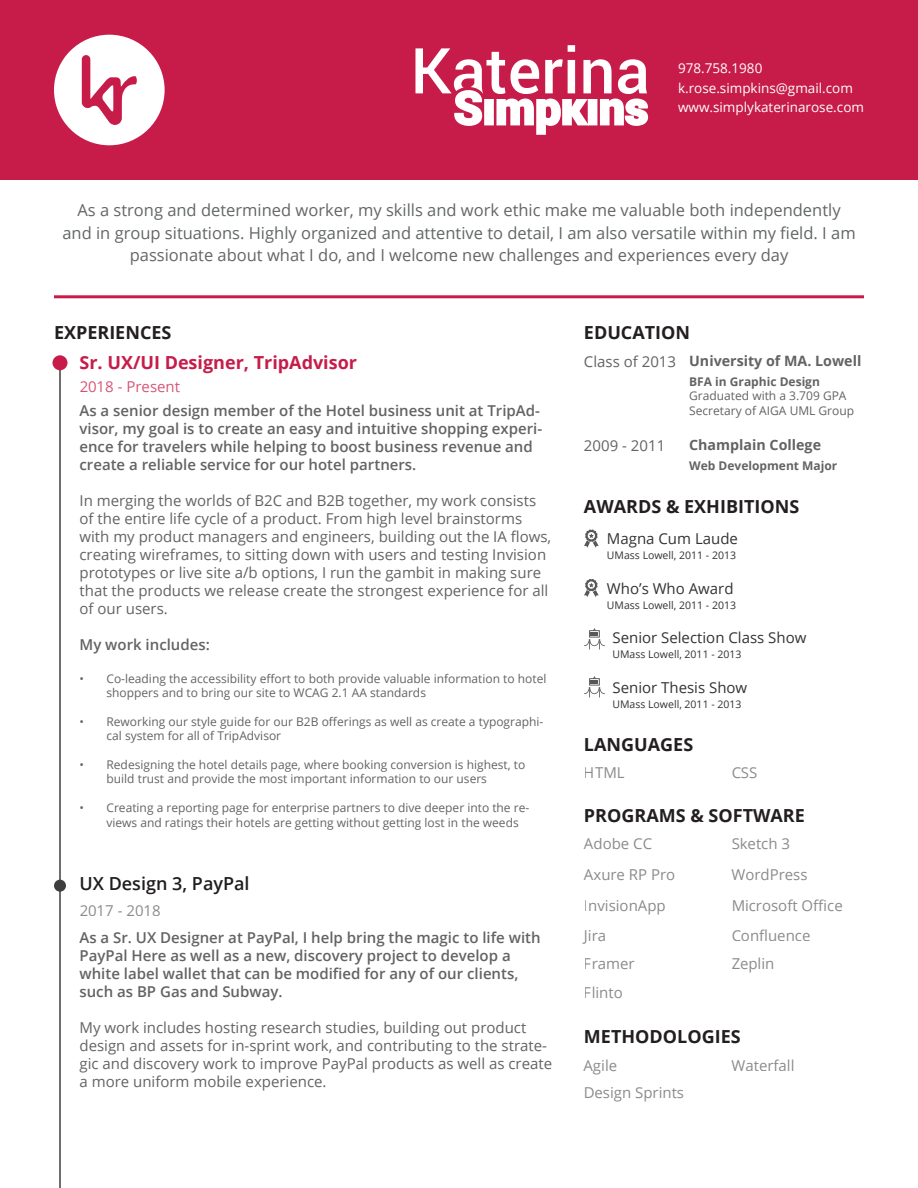
<style>
.page{position:relative;width:918px;height:1188px;background:#fff}
.page>*{position:absolute;margin:0;border:0;box-sizing:border-box;transform-origin:0 0}
.t1{font:700 18px "Open Sans";color:#231f20}
.t2{font:700 18px "Open Sans";color:#c71c49}
.t3{font:600 18px "Open Sans";color:#201d1e}
.t4{font:16.5px "Open Sans";color:#636666}
.t5{font:15px/18px "Open Sans";color:#636366}
.t6{font:600 15px/18px "Open Sans";color:#636366}
.t7{font:15px/30.9px "Open Sans";color:#626465}
.t8{font:15px "Open Sans";color:#323332}
.t9{font:15px "Open Sans";color:#c71c49}
.t10{font:700 14.25px "Open Sans";color:#636366}
.t11{font:13.5px/19.5px "Open Sans";color:#fff}
.t12{font:12px/14.4px "Open Sans";color:#636366}
.t13{font:700 12px "Open Sans";color:#636366}
.t14{font:10.5px "Open Sans";color:#323332}
</style>
<div class="page">
<div style="left:0;top:0;width:918px;height:180px;background:#c71c49"></div>
<svg style="left:415px;top:45px;width:233px;height:90px"></svg>
<svg style="left:54px;top:35px;width:111px;height:110px"></svg>
<hr style="left:54px;top:295px;width:810px;height:3px;background:#c71c49">
<svg style="left:584px;top:530px;width:15px;height:18px"></svg>
<svg style="left:584px;top:628px;width:21px;height:22px"></svg>
<svg style="left:584px;top:579px;width:15px;height:18px"></svg>
<svg style="left:584px;top:676px;width:21px;height:22px"></svg>
<hr style="left:59px;top:364px;width:2px;height:824px;background:#413f41">
<div style="left:52px;top:355px;width:16px;height:15px;background:#c71c49;border-radius:50%"></div>
<div style="left:54px;top:880px;width:12px;height:12px;background:#3e3e3f;border-radius:50%"></div>
<p class="t11" style="left:678px;top:58px;width:188px">978.758.1980 k.rose.simpkins@gmail.com www.simplykaterinarose.com</p>
<p class="t4" style="left:77px;top:199px;width:765px">As a strong and determined worker, my skills and work ethic make me valuable both independently</p>
<p class="t4" style="left:62px;top:222px;width:795px">and in group situations. Highly organized and attentive to detail, I am also versatile within my field. I am</p>
<p class="t4" style="left:130px;top:244px;width:660px">passionate about what I do, and I welcome new challenges and experiences every day</p>
<p class="t1" style="left:54px;top:320px;width:119px">EXPERIENCES</p>
<p class="t1" style="left:584px;top:320px;width:108px">EDUCATION</p>
<p class="t5" style="left:584px;top:352px;width:94px">Class of 2013</p>
<p class="t10" style="left:689px;top:351px;width:174px">University of MA. Lowell</p>
<p class="t13" style="left:689px;top:373px;width:132px">BFA in Graphic Design</p>
<p class="t12" style="left:689px;top:388px;width:159px">Graduated with a 3.709 GPA</p>
<p class="t12" style="left:689px;top:403px;width:166px">Secretary of AIGA UML Group</p>
<p class="t5" style="left:584px;top:436px;width:83px">2009 - 2011</p>
<p class="t10" style="left:689px;top:435px;width:133px">Champlain College</p>
<p class="t13" style="left:689px;top:457px;width:150px">Web Development Major</p>
<p class="t1" style="left:584px;top:494px;width:217px">AWARDS &amp; EXHIBITIONS</p>
<p class="t8" style="left:607px;top:528px;width:133px">Magna Cum Laude</p>
<p class="t14" style="left:607px;top:548px;width:131px">UMass Lowell, 2011 - 2013</p>
<p class="t2" style="left:80px;top:350px;width:279px">Sr. UX/UI Designer, TripAdvisor</p>
<p class="t6" style="left:80px;top:402px;width:464px">As a senior design member of the Hotel business unit at TripAd&shy;visor, my goal is to create an easy and intuitive shopping experi&shy;ence for travelers while helping to boost business revenue and create a reliable service for our hotel partners.</p>
<p class="t5" style="left:80px;top:491px;width:473px">In merging the worlds of B2C and B2B together, my work consists of the entire life cycle of a product. From high level brainstorms with my product managers and engineers, building out the IA flows, creating wireframes, to sitting down with users and testing Invision prototypes or live site a/b options, I run the gambit in making sure that the products we release create the strongest experience for all of our users.</p>
<p class="t6" style="left:80px;top:636px;width:132px">My work includes:</p>
<p class="t12" style="left:106px;top:671px;width:441px;text-indent:-27px">• Co-leading the accessibility effort to both provide valuable information to hotel shoppers and to bring our site to WCAG 2.1 AA standards</p>
<p class="t12" style="left:106px;top:714px;width:438px;text-indent:-27px">• Reworking our style guide for our B2B offerings as well as create a typographi&shy;cal system for all of TripAdvisor</p>
<p class="t12" style="left:106px;top:757px;width:420px;text-indent:-27px">• Redesigning the hotel details page, where booking conversion is highest, to build trust and provide the most important information to our users</p>
<p class="t12" style="left:106px;top:800px;width:424px;text-indent:-27px">• Creating a reporting page for enterprise partners to dive deeper into the re&shy;views and ratings their hotels are getting without getting lost in the weeds</p>
<p class="t9" style="left:80px;top:377px;width:102px">2018 - Present</p>
<p class="t8" style="left:607px;top:578px;width:128px">Who’s Who Award</p>
<p class="t14" style="left:607px;top:598px;width:131px">UMass Lowell, 2011 - 2013</p>
<p class="t8" style="left:612px;top:627px;width:195px">Senior Selection Class Show</p>
<p class="t14" style="left:612px;top:647px;width:131px">UMass Lowell, 2011 - 2013</p>
<p class="t8" style="left:612px;top:677px;width:136px">Senior Thesis Show</p>
<p class="t14" style="left:612px;top:697px;width:131px">UMass Lowell, 2011 - 2013</p>
<p class="t1" style="left:584px;top:731px;width:111px">LANGUAGES</p>
<p class="t7" style="left:584px;top:757px;width:42px">HTML</p>
<p class="t7" style="left:731px;top:757px;width:27px">CSS</p>
<p class="t1" style="left:584px;top:803px;width:222px">PROGRAMS &amp; SOFTWARE</p>
<p class="t3" style="left:80px;top:872px;width:172px">UX Design 3, PayPal</p>
<p class="t6" style="left:80px;top:928px;width:463px">As a Sr. UX Designer at PayPal, I help bring the magic to life with PayPal Here as well as a new, discovery project to develop a white label wallet that can be modified for any of our clients, such as BP Gas and Subway.</p>
<p class="t5" style="left:80px;top:1018px;width:474px">My work includes hosting research studies, building out product design and assets for in-sprint work, and contributing to the strate&shy;gic and discovery work to improve PayPal products as well as create a more uniform mobile experience.</p>
<p class="t7" style="left:80px;top:895px;width:83px">2017 - 2018</p>
<p class="t7" style="left:584px;top:828px;width:93px">Adobe CC<br>Axure RP Pro<br>InvisionApp</p>
<p class="t7" style="left:584px;top:921px;width:52px;line-height:28.5px">Jira<br>Framer</p>
<p class="t7" style="left:584px;top:977px;width:40px">Flinto</p>
<p class="t7" style="left:731px;top:828px;width:113px">Sketch 3<br>WordPress<br>Microsoft Office</p>
<p class="t7" style="left:731px;top:921px;width:81px;line-height:28.5px">Confluence<br>Zeplin</p>
<p class="t1" style="left:584px;top:1024px;width:158px">METHODOLOGIES</p>
<p class="t7" style="left:584px;top:1050px;width:35px">Agile</p>
<p class="t7" style="left:731px;top:1049px;width:65px">Waterfall</p>
<p class="t7" style="left:584px;top:1077px;width:102px">Design Sprints</p>
</div>
